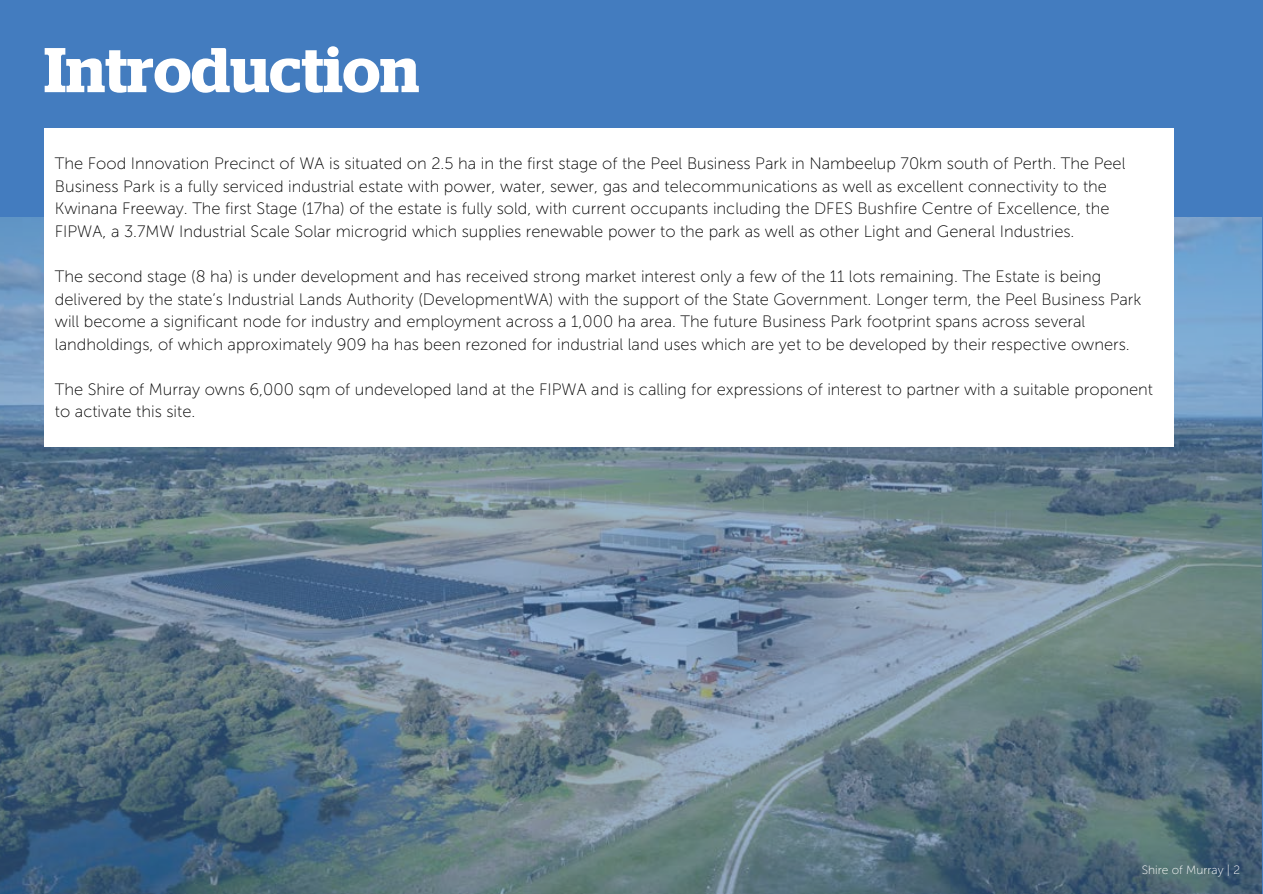
<style>
.page{position:relative;width:1263px;height:894px;background:#fff}
.page>*{position:absolute;margin:0;border:0;box-sizing:border-box;transform-origin:0 0}
.t1{font:600 63px "Stag";color:#fff}
.t2{font:16.5px/22.5px "Museo Sans 100";color:#000}
.t3{font:12px "Museo Sans 100";color:#fff}
</style>
<div class="page">
<div style="left:0;top:0;width:1263px;height:893px;background:#437cbf"></div>
<img style="left:0;top:218px;width:1262px;height:674px">
<div style="left:44px;top:128px;width:1129px;height:318px;background:#fff"></div>
<p class="t1" style="left:44px;top:39px;width:377px">Introduction</p>
<p class="t2" style="left:55px;top:152px;width:1072px">The Food Innovation Precinct of WA is situated on 2.5 ha in the first stage of the Peel Business Park in Nambeelup 70km south of Perth. The Peel Business Park is a fully serviced industrial estate with power, water, sewer, gas and telecommunications as well as excellent connectivity to the Kwinana Freeway. The first Stage (17ha) of the estate is fully sold, with current occupants including the DFES Bushfire Centre of Excellence, the FIPWA, a 3.7MW Industrial Scale Solar microgrid which supplies renewable power to the park as well as other Light and General Industries.</p>
<p class="t2" style="left:55px;top:265px;width:1088px">The second stage (8 ha) is under development and has received strong market interest only a few of the 11 lots remaining. The Estate is being delivered by the state’s Industrial Lands Authority (DevelopmentWA) with the support of the State Government. Longer term, the Peel Business Park will become a significant node for industry and employment across a 1,000 ha area. The future Business Park footprint spans across several landholdings, of which approximately 909 ha has been rezoned for industrial land uses which are yet to be developed by their respective owners.</p>
<p class="t2" style="left:55px;top:377px;width:1100px">The Shire of Murray owns 6,000 sqm of undeveloped land at the FIPWA and is calling for expressions of interest to partner with a suitable proponent to activate this site.</p>
<p class="t3" style="left:1142px;top:862px;width:100px">Shire of Murray | 2</p>
</div>
